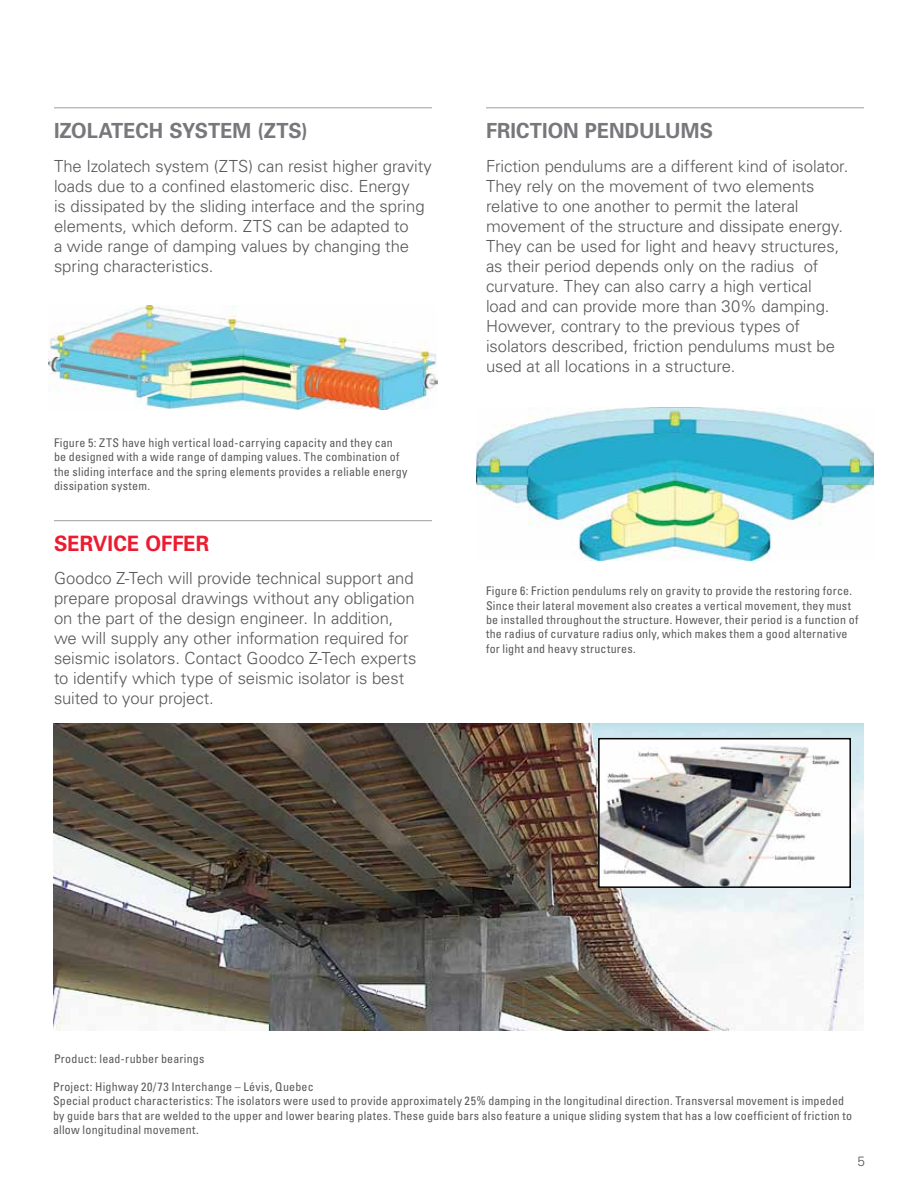
<style>
.page{position:relative;width:918px;height:1188px;background:#fff}
.page>*{position:absolute;margin:0;border:0;box-sizing:border-box;transform-origin:0 0}
.t1{font:700 21.15px "Univers";color:#ed1b2f;scale:.95 1}
.t2{font:700 20.85px "Univers";color:#77787b;scale:.96 1}
.t3{font:300 16.65px/20px "Univers";letter-spacing:-.005em;color:#58595b}
.t4{font:300 13.5px "Univers";color:#58595b}
.t5{font:condensed 12px/14.4px "Univers";letter-spacing:.02em;color:#58595b}
</style>
<div class="page">
<img style="left:48px;top:306px;width:390px;height:104px">
<img style="left:476px;top:407px;width:398px;height:153px">
<img style="left:53px;top:723px;width:811px;height:307px">
<img style="left:601px;top:741px;width:247px;height:144px">
<div style="left:598px;top:738px;width:253px;height:150px;border:2px solid #000"></div>
<hr style="left:54px;top:107px;width:378px;height:1px;background:#a7a9ac">
<hr style="left:54px;top:520px;width:378px;height:1px;background:#a7a9ac">
<hr style="left:486px;top:107px;width:378px;height:1px;background:#a7a9ac">
<p class="t2" style="left:54px;top:117px;width:266px">IZOLATECH SYSTEM (ZTS)</p>
<p class="t3" style="left:54px;top:155px;width:379px">The Izolatech system (ZTS) can resist higher gravity loads due to a confined elastomeric disc. Energy<br>is dissipated by the sliding interface and the spring elements, which deform. ZTS can be adapted to<br>a wide range of damping values by changing the spring characteristics.</p>
<p class="t5" style="left:54px;top:435px;width:355px">Figure 5: ZTS have high vertical load-carrying capacity and they can be designed with a wide range of damping values. The combination of the sliding interface and the spring elements provides a reliable energy dissipation system.</p>
<p class="t1" style="left:54px;top:530px;width:165px">SERVICE OFFER</p>
<p class="t3" style="left:54px;top:568px;width:364px">Goodco Z-Tech will provide technical support and prepare proposal drawings without any obligation on the part of the design engineer. In addition, we will supply any other information required for seismic isolators. Contact Goodco Z-Tech experts to identify which type of seismic isolator is best suited to your project.</p>
<p class="t2" style="left:486px;top:117px;width:238px">FRICTION PENDULUMS</p>
<p class="t3" style="left:486px;top:155px;width:364px">Friction pendulums are a different kind of isolator.<br>They rely on the movement of two elements relative to one another to permit the lateral movement of the structure and dissipate energy.<br>They can be used for light and heavy structures, as their period depends only on the radius of curvature. They can also carry a high vertical<br>load and can provide more than 30% damping.<br>However, contrary to the previous types of isolators described, friction pendulums must be used at all locations in a structure.</p>
<p class="t5" style="left:486px;top:583px;width:374px">Figure 6: Friction pendulums rely on gravity to provide the restoring force.<br>Since their lateral movement also creates a vertical movement, they must be installed throughout the structure. However, their period is a function of the radius of curvature radius only, which makes them a good alternative for light and heavy structures.</p>
<p class="t5" style="left:54px;top:1051px;width:152px">Product: lead-rubber bearings</p>
<p class="t5" style="left:53px;top:1079px;width:801px">Project: Highway 20/73 Interchange – Lévis, Quebec<br>Special product characteristics: The isolators were used to provide approximately 25% damping in the longitudinal direction. Transversal movement is impeded by guide bars that are welded to the upper and lower bearing plates. These guide bars also feature a unique sliding system that has a low coefficient of friction to allow longitudinal movement.</p>
<p class="t4" style="left:857px;top:1154px;width:9px">5</p>
</div>
